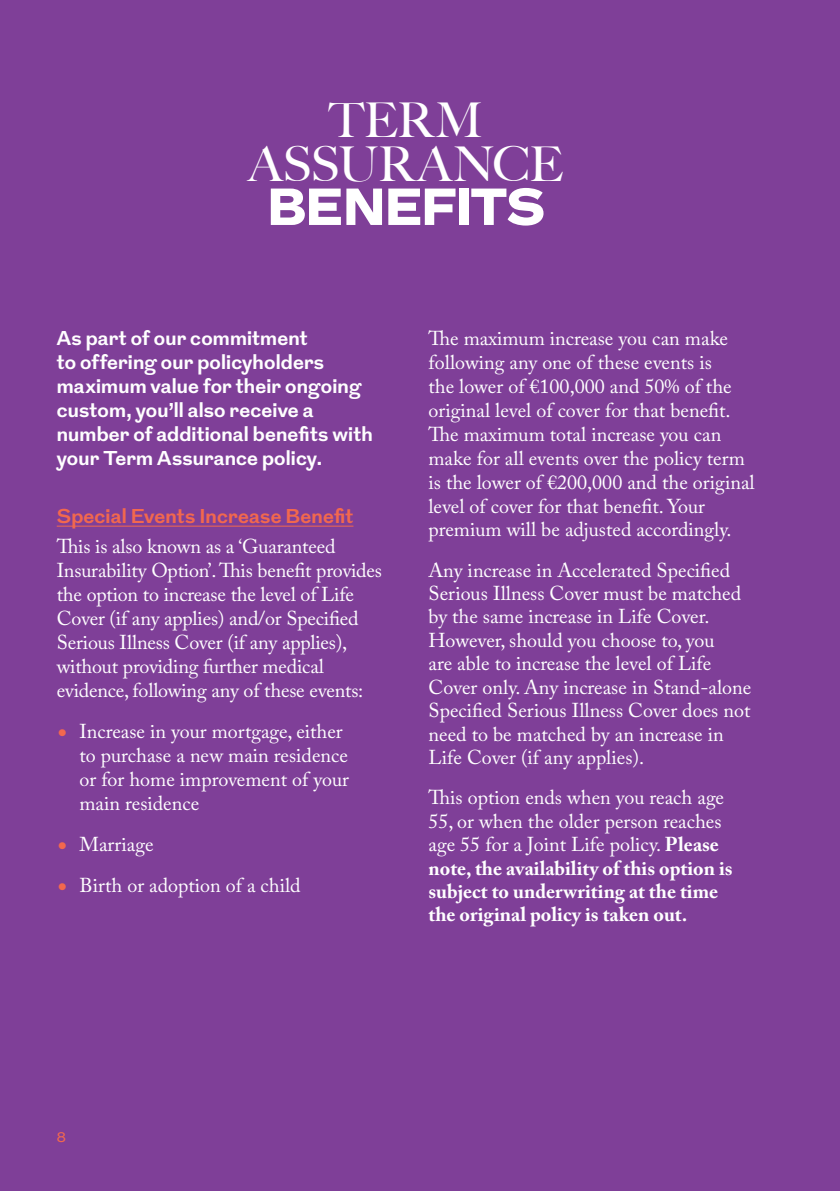
<style>
.page{position:relative;width:840px;height:1191px;background:#fff}
.page>*{position:absolute;margin:0;border:0;box-sizing:border-box;transform-origin:0 0}
.t1{font:900 52px "Grot";letter-spacing:-.005em;color:#fff}
.t2{font:500 48px/44px "Big Caslon";letter-spacing:-.005em;color:#fff;text-align:center}
.t3{font:20px/24px "Adobe Caslon Pro";color:#fff}
.t4{font:700 20px/23.4px "Adobe Caslon Pro";color:#fff}
.t5{font:700 20px/24px "Grot";letter-spacing:.01em;color:#fff}
.t6{font:700 20px "Grot";letter-spacing:.01em;color:#f2684e}
.t7{font:14px "Grot";color:#f2684e}
.s1{font-family:"Big Caslon";font-weight:500;color:#f2684e}
.s2{font-weight:400}
</style>
<div class="page">
<div style="left:0;top:0;width:839px;height:1191px;background:#7f3f98"></div>
<hr style="left:57px;top:526px;width:296px;height:1px;background:#f2684e">
<h2 class="t2" style="left:248px;top:96px;width:316px">TERM<br>ASSURANCE</h2>
<h1 class="t1" style="left:267px;top:170px;width:278px">BENEFITS</h1>
<p class="t5" style="left:57px;top:327px;width:317px">As part of our commitment<br>to offering our policyholders maximum value for their ongoing custom, you’ll also receive a number of additional benefits with your Term Assurance policy.</p>
<p class="t6" style="left:57px;top:504px;width:298px">Special Events Increase Benefit</p>
<p class="t3" style="left:57px;top:534px;width:326px">This is also known as a ‘Guaranteed Insurability Option’. This benefit provides the option to increase the level of Life Cover (if any applies) and/or Specified Serious Illness Cover (if any applies), without providing further medical evidence, following any of these events:</p>
<p class="t3" style="left:79px;top:719px;width:271px;text-indent:-23px"><span class="s1">•</span> Increase in your mortgage, either to purchase a new main residence or for home improvement of your main residence</p>
<p class="t3" style="left:57px;top:832px;width:98px"><span class="s1">•</span> Marriage</p>
<p class="t3" style="left:57px;top:873px;width:245px"><span class="s1">•</span> Birth or adoption of a child</p>
<p class="t3" style="left:428px;top:326px;width:327px">The maximum increase you can make following any one of these events is<br>the lower of €100,000 and 50% of the original level of cover for that benefit.<br>The maximum total increase you can make for all events over the policy term is the lower of €200,000 and the original level of cover for that benefit. Your premium will be adjusted accordingly.</p>
<p class="t3" style="left:428px;top:558px;width:324px;line-height:23.4px">Any increase in Accelerated Specified Serious Illness Cover must be matched by the same increase in Life Cover.<br>However, should you choose to, you<br>are able to increase the level of Life Cover only. Any increase in Stand‑alone Specified Serious Illness Cover does not need to be matched by an increase in Life Cover (if any applies).</p>
<p class="t4" style="left:428px;top:785px;width:305px"><span class="s2">This option ends when you reach age 55, or when the older person reaches age 55 for a Joint Life policy.</span> Please note, the availability of this option is subject to underwriting at the time the original policy is taken out.</p>
<p class="t7" style="left:57px;top:1128px;width:11px">8</p>
</div>
